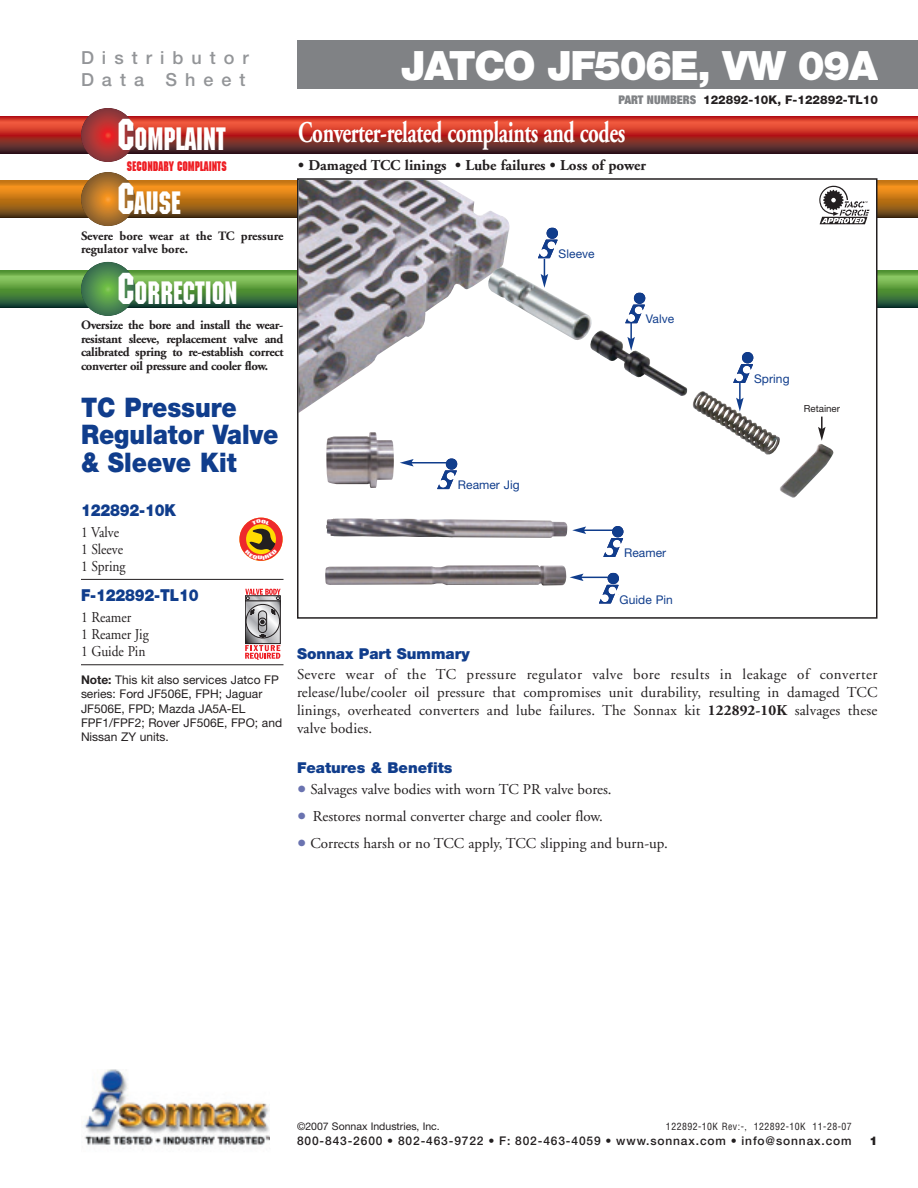
<style>
.page{position:relative;width:918px;height:1188px;background:#fff}
.page>*{position:absolute;margin:0;border:0;box-sizing:border-box;transform-origin:0 0}
.t1{font:900 40.5px "Helvetica Neue";letter-spacing:-.04em;color:#fff}
.t2{font:31.5px "Machine";color:#fff;scale:.85 1}
.t3{font:700 30px "Adobe Garamond";letter-spacing:-.02em;color:#fff;scale:.7 1}
.t4{font:900 27px/27.8px "Helvetica Neue";color:#103d8c;scale:.9 1}
.t5{font:500 18px/21.6px "Helvetica Neue";letter-spacing:.445em;color:#939598}
.t6{font:900 16.5px "Helvetica Neue";letter-spacing:-.015em;color:#103d8c;scale:.9 1}
.t7{font:15px/18px "Adobe Garamond";color:#231f20;text-align:justify}
.t8{font:15px/17.1px "Adobe Garamond";color:#231f20;scale:.9 1}
.t9{font:700 15px "Adobe Garamond";color:#231f20}
.t10{font:900 15px "Helvetica Neue";color:#103d8c}
.t11{font:700 13.5px "Machine";color:#ee1d23;scale:.85 1}
.t12{font:700 12.75px/13.5px "Adobe Garamond";letter-spacing:-.025em;color:#231f20;text-align:justify}
.t13{font:700 12.75px/13.5px "Adobe Garamond";color:#231f20}
.t14{font:12px/14.2px "Helvetica Neue";color:#231f20}
.t15{font:500 12px "Helvetica Neue";letter-spacing:.07em;color:#231f20}
.t16{font:12px "Helvetica Neue";letter-spacing:.005em;color:#103d8c}
.t17{font:800 12px "Helvetica Neue";color:#231f20}
.t18{font:900 12px "Helvetica Neue";color:#231f20}
.t19{font:10.5px "Helvetica Neue";color:#231f20}
.t20{font:condensed 9.75px "Helvetica";letter-spacing:.05em;color:#231f20}
.t21{font:9.75px "Helvetica Neue";color:#231f20}
.s1{font-weight:900;font-stretch:expanded;color:#808285}
.s2{font-size:43.5px}
.s3{font-weight:700}
.s4{font-size:24px;color:#6a73b0}
</style>
<div class="page">
<hr style="left:81px;top:579px;width:203px;height:1px;background:#231f20">
<hr style="left:81px;top:664px;width:203px;height:1px;background:#231f20">
<svg style="left:0;top:270px;width:918px;height:38px;background:#518b40"></svg>
<svg style="left:81px;top:262px;width:54px;height:54px;background:#4b894e"></svg>
<svg style="left:0;top:180px;width:918px;height:38px;background:#b06c17"></svg>
<svg style="left:81px;top:172px;width:54px;height:54px;background:#ac712a"></svg>
<div style="left:298px;top:179px;width:579px;height:439px;background:#fff"></div>
<img style="left:300px;top:181px;width:210px;height:231px">
<div style="left:297px;top:178px;width:581px;height:441px;border:2px solid #231f20"></div>
<div style="left:297px;top:40px;width:581px;height:49px;background:#808285"></div>
<div style="left:878px;top:40px;width:40px;height:49px;background:#808285"></div>
<img style="left:84px;top:1069px;width:186px;height:81px">
<svg style="left:0;top:116px;width:918px;height:38px;background:#a13028"></svg>
<svg style="left:81px;top:108px;width:54px;height:54px;background:#a73435"></svg>
<svg style="left:819px;top:186px;width:50px;height:38px"></svg>
<svg style="left:245px;top:645px;width:35px;height:15px"></svg>
<svg style="left:247px;top:638px;width:32px;height:4px"></svg>
<div style="left:245px;top:600px;width:36px;height:44px;border:1px solid #231f20"></div>
<svg style="left:245px;top:589px;width:36px;height:49px;background:#a89a9c"></svg>
<svg style="left:538px;top:240px;width:20px;height:27px"></svg>
<div style="left:547px;top:228px;width:11px;height:11px;background:#103d8c;border-radius:50%"></div>
<svg style="left:603px;top:538px;width:20px;height:19px"></svg>
<div style="left:612px;top:526px;width:11px;height:11px;background:#103d8c;border-radius:50%"></div>
<svg style="left:599px;top:585px;width:20px;height:19px"></svg>
<div style="left:608px;top:573px;width:11px;height:11px;background:#103d8c;border-radius:50%"></div>
<svg style="left:437px;top:470px;width:20px;height:19px"></svg>
<div style="left:446px;top:458px;width:11px;height:12px;background:#103d8c;border-radius:50%"></div>
<svg style="left:818px;top:417px;width:8px;height:24px"></svg>
<img style="left:488px;top:267px;width:292px;height:188px">
<img style="left:326px;top:432px;width:68px;height:56px">
<img style="left:326px;top:518px;width:242px;height:20px">
<img style="left:325px;top:565px;width:242px;height:20px">
<hr style="left:581px;top:577px;width:33px;height:1px;background:#103d8c">
<svg style="left:570px;top:574px;width:14px;height:7px"></svg>
<hr style="left:584px;top:530px;width:34px;height:1px;background:#103d8c">
<svg style="left:572px;top:526px;width:14px;height:8px"></svg>
<hr style="left:411px;top:462px;width:40px;height:2px;background:#103d8c">
<svg style="left:400px;top:459px;width:14px;height:7px"></svg>
<svg style="left:239px;top:518px;width:44px;height:43px"></svg>
<p class="t5" style="left:81px;top:49px;width:169px">Distributor<br>Data Sheet</p>
<h1 class="t1" style="left:401px;top:51px;width:479px">JATCO JF506E, VW 09A</h1>
<p class="t17" style="left:619px;top:96px;width:261px"><span class="s1">PART NUMBERS</span> 122892-10K, F-122892-TL10</p>
<h2 class="t2" style="left:118px;top:121px;width:129px"><span class="s2">C</span>OMPLAINT</h2>
<h3 class="t3" style="left:298px;top:120px;width:469px">Converter-related complaints and codes</h3>
<p class="t11" style="left:127px;top:158px;width:119px">SECONDARY COMPLAINTs</p>
<p class="t9" style="left:298px;top:159px;width:349px">• Damaged TCC linings • Lube failures • Loss of power</p>
<h2 class="t2" style="left:118px;top:185px;width:76px"><span class="s2">C</span>AUSE</h2>
<p class="t13" style="left:81px;top:230px;width:204px">Severe bore wear at the TC pressure regulator valve bore.</p>
<h2 class="t2" style="left:118px;top:275px;width:142px"><span class="s2">C</span>ORRECTION</h2>
<p class="t12" style="left:81px;top:320px;width:204px">Oversize the bore and install the wear&shy;resistant sleeve, replacement valve and calibrated spring to re-establish correct converter oil pressure and cooler flow.</p>
<h3 class="t4" style="left:81px;top:395px;width:221px">TC Pressure<br>Regulator Valve &amp; Sleeve Kit</h3>
<p class="t6" style="left:81px;top:504px;width:107px">122892-10K</p>
<p class="t8" style="left:81px;top:525px;width:51px">1 Valve<br>1 Sleeve<br>1 Spring</p>
<p class="t6" style="left:81px;top:589px;width:132px">F-122892-TL10</p>
<p class="t8" style="left:81px;top:610px;width:77px">1 Reamer<br>1 Reamer Jig<br>1 Guide Pin</p>
<p class="t14" style="left:81px;top:674px;width:203px"><span class="s3">Note:</span> This kit also services Jatco FP series: Ford JF506E, FPH; Jaguar<br>JF506E, FPD; Mazda JA5A-EL<br>FPF1/FPF2; Rover JF506E, FPO; and<br>Nissan ZY units.</p>
<p class="t16" style="left:559px;top:250px;width:38px">Sleeve</p>
<p class="t16" style="left:646px;top:315px;width:30px">Valve</p>
<p class="t16" style="left:458px;top:481px;width:63px">Reamer Jig</p>
<p class="t16" style="left:624px;top:548px;width:44px">Reamer</p>
<p class="t16" style="left:620px;top:595px;width:55px">Guide Pin</p>
<p class="t16" style="left:754px;top:374px;width:37px">Spring</p>
<p class="t21" style="left:804px;top:406px;width:38px">Retainer</p>
<p class="t10" style="left:297px;top:648px;width:174px">Sonnax Part Summary</p>
<p class="t7" style="left:297px;top:667px;width:582px">Severe wear of the TC pressure regulator valve bore results in leakage of converter release/lube/cooler oil pressure that compromises unit durability, resulting in damaged TCC linings, overheated converters and lube failures. The Sonnax kit <span class="s3">122892-10K</span> salvages these valve bodies.</p>
<p class="t10" style="left:297px;top:762px;width:157px">Features &amp; Benefits</p>
<p class="t7" style="left:297px;top:781px;width:316px"><span class="s4">•</span> Salvages valve bodies with worn TC PR valve bores.</p>
<p class="t7" style="left:297px;top:808px;width:308px"><span class="s4">•</span> Restores normal converter charge and cooler flow.</p>
<p class="t7" style="left:297px;top:835px;width:372px"><span class="s4">•</span> Corrects harsh or no TCC apply, TCC slipping and burn-up.</p>
<p class="t19" style="left:297px;top:1123px;width:144px">©2007 Sonnax Industries, Inc.</p>
<p class="t20" style="left:666px;top:1123px;width:187px">122892-10K Rev:-, 122892-10K 11-28-07</p>
<p class="t15" style="left:297px;top:1137px;width:556px">800-843-2600 • 802-463-9722 • F: 802-463-4059 • www.sonnax.com • info@sonnax.com</p>
<p class="t18" style="left:870px;top:1137px;width:10px">1</p>
</div>
